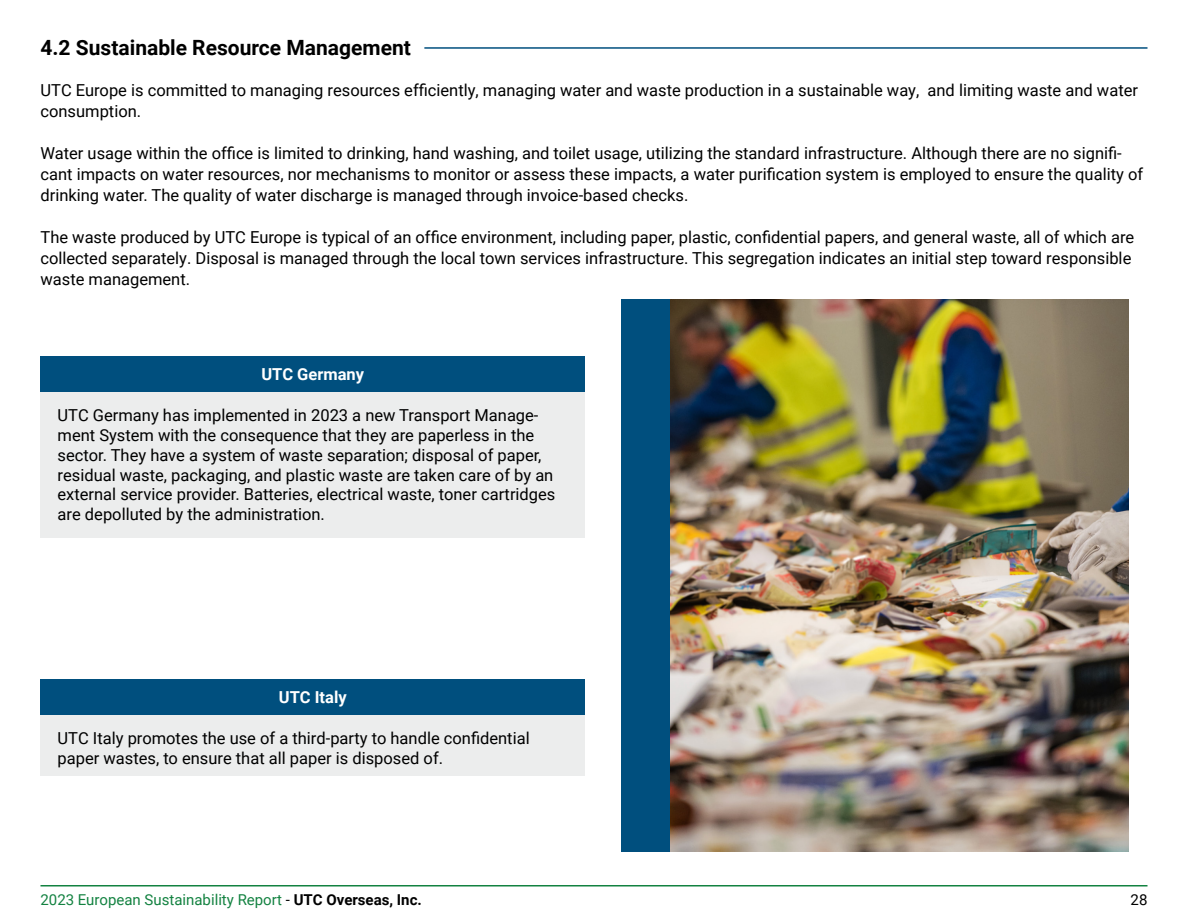
<style>
.page{position:relative;width:1188px;height:918px;background:#fff}
.page>*{position:absolute;margin:0;border:0;box-sizing:border-box;transform-origin:0 0}
.t1{font:700 21px "Roboto";color:#000}
.t2{font:16.5px/19.8px "Roboto";color:#000}
.t3{font:700 16.5px "Roboto";color:#fff}
.t4{font:15px "Roboto";color:#138241}
.t5{font:15px "Roboto";color:#000}
.s1{color:#000}
.s2{font-weight:700;color:#000}
</style>
<div class="page">
<hr style="left:40px;top:885px;width:1108px;height:1px;background:#138241">
<hr style="left:424px;top:47px;width:724px;height:2px;background:#004f7e">
<div style="left:40px;top:362px;width:545px;height:176px;background:#eceded"></div>
<div style="left:40px;top:356px;width:545px;height:36px;background:#004f7e"></div>
<div style="left:40px;top:686px;width:545px;height:90px;background:#eceded"></div>
<div style="left:40px;top:680px;width:545px;height:35px;background:#004f7e"></div>
<img style="left:670px;top:300px;width:459px;height:552px">
<div style="left:622px;top:300px;width:48px;height:552px;background:#004f7e"></div>
<p class="t1" style="left:40px;top:33px;width:372px">4.2 Sustainable Resource Management</p>
<p class="t2" style="left:40px;top:79px;width:1099px;line-height:21px">UTC Europe is committed to managing resources efficiently, managing water and waste production in a sustainable way, and limiting waste and water consumption.</p>
<p class="t2" style="left:40px;top:142px;width:1104px;line-height:21px">Water usage within the office is limited to drinking, hand washing, and toilet usage, utilizing the standard infrastructure. Although there are no signifi&shy;cant impacts on water resources, nor mechanisms to monitor or assess these impacts, a water purification system is employed to ensure the quality of drinking water. The quality of water discharge is managed through invoice-based checks.</p>
<p class="t2" style="left:40px;top:226px;width:1095px;line-height:21px">The waste produced by UTC Europe is typical of an office environment, including paper, plastic, confidential papers, and general waste, all of which are collected separately. Disposal is managed through the local town services infrastructure. This segregation indicates an initial step toward responsible waste management.</p>
<p class="t3" style="left:261px;top:363px;width:104px">UTC Germany</p>
<p class="t2" style="left:58px;top:405px;width:499px">UTC Germany has implemented in 2023 a new Transport Manage&shy;ment System with the consequence that they are paperless in the sector. They have a system of waste separation; disposal of paper, residual waste, packaging, and plastic waste are taken care of by an external service provider. Batteries, electrical waste, toner cartridges are depolluted by the administration.</p>
<p class="t3" style="left:279px;top:686px;width:69px">UTC Italy</p>
<p class="t2" style="left:58px;top:728px;width:474px">UTC Italy promotes the use of a third-party to handle confidential paper wastes, to ensure that all paper is disposed of.</p>
<p class="t4" style="left:40px;top:889px;width:383px">2023 European Sustainability Report <span class="s1">-</span> <span class="s2">UTC Overseas, Inc.</span></p>
<p class="t5" style="left:1131px;top:889px;width:18px">28</p>
</div>
